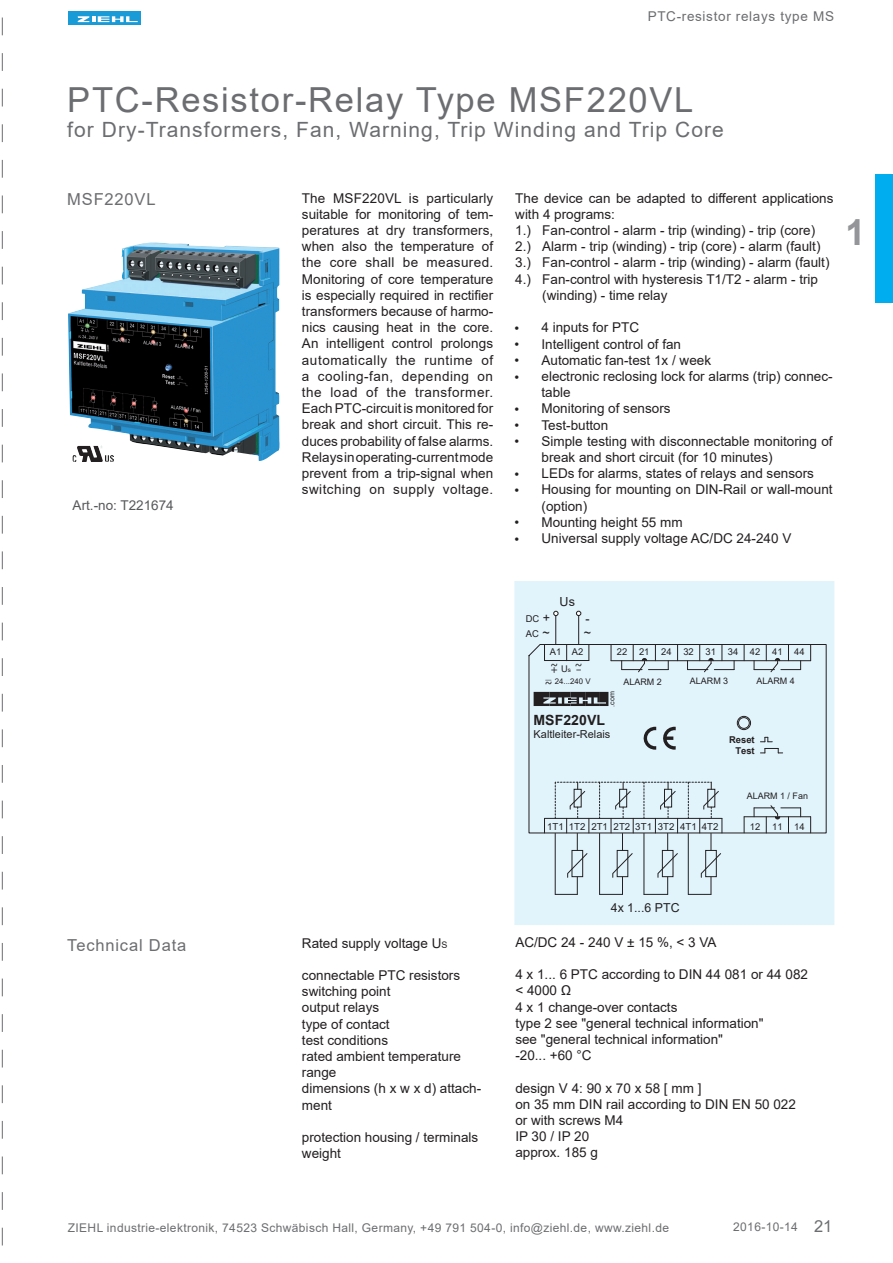
<style>
.page{position:relative;width:893px;height:1263px;background:#fff}
.page>*{position:absolute;margin:0;border:0;box-sizing:border-box;transform-origin:0 0}
.t1{font:700 36px "Arial";color:#939598}
.t2{font:34.5px "Arial";letter-spacing:.05em;color:#6c6d70}
.t3{font:21px "Arial";letter-spacing:.05em;color:#6c6d70}
.t4{font:16.5px "Arial";letter-spacing:.05em;color:#6c6d70}
.t5{font:700 14.1px "Arial";letter-spacing:.005em;color:#231f20}
.t6{font:13.5px/16.2px "Arial";color:#231f20}
.t7{font:13.5px "Arial";letter-spacing:.05em;color:#6c6d70}
.t8{font:13.5px "Arial";color:#57585a}
.t9{font:12.45px/14.4px "Arial";color:#231f20}
.t10{font:12.3px "Arial";color:#231f20}
.t11{font:12px "Arial";letter-spacing:.03em;color:#6c6d70}
.t12{font:10.95px "Arial";letter-spacing:.005em;color:#231f20}
.t13{font:9.6px "Arial";letter-spacing:.005em;color:#231f20}
.t14{font:9.45px/14.4px "Arial";letter-spacing:.005em;color:#231f20}
.t15{font:700 9.45px/11.1px "Arial";letter-spacing:.005em;color:#231f20;text-align:right}
.t16{font:9.45px/7.1px "Verdana";color:#231f20}
.t17{font:9.3px "Verdana";color:#231f20}
.t18{font:9.3px "Arial";color:#231f20}
.t19{font:9px "Arial";letter-spacing:.005em;color:#231f20}
.t20{font:7.8px "Arial";color:#231f20}
.t21{font:7.2px "Arial";color:#231f20}
.s1{font-size:12.45px}
.s2{font-size:6.3px}
.s3{font-family:"Verdana"}
.s4{font-size:9px}
</style>
<div class="page">
<div style="left:68px;top:11px;width:72px;height:14px;background:#199bd8"></div>
<svg style="left:78px;top:16px;width:60px;height:6px"></svg>
<svg style="left:2px;top:17px;width:1px;height:1229px"></svg>
<div style="left:514px;top:581px;width:320px;height:344px;background:#e1f4fc;border:1px solid #e1f4fc"></div>
<img style="left:68px;top:242px;width:212px;height:219px">
<svg style="left:528px;top:644px;width:298px;height:189px"></svg>
<div style="left:737px;top:716px;width:14px;height:14px;border:1px solid #231f20;border-radius:50%"></div>
<svg style="left:760px;top:737px;width:12px;height:5px"></svg>
<svg style="left:760px;top:748px;width:23px;height:6px"></svg>
<svg style="left:544px;top:644px;width:1px;height:16px"></svg>
<svg style="left:588px;top:644px;width:1px;height:16px"></svg>
<hr style="left:544px;top:660px;width:45px;height:1px;background:#231f20">
<svg style="left:611px;top:645px;width:1px;height:15px"></svg>
<svg style="left:677px;top:644px;width:1px;height:16px"></svg>
<svg style="left:744px;top:645px;width:1px;height:15px"></svg>
<hr style="left:611px;top:660px;width:200px;height:1px;background:#231f20">
<svg style="left:621px;top:644px;width:48px;height:28px"></svg>
<svg style="left:687px;top:644px;width:48px;height:28px"></svg>
<svg style="left:566px;top:644px;width:1px;height:16px"></svg>
<svg style="left:810px;top:645px;width:1px;height:15px"></svg>
<svg style="left:754px;top:644px;width:47px;height:28px"></svg>
<hr style="left:544px;top:818px;width:178px;height:1px;background:#231f20">
<svg style="left:544px;top:819px;width:1px;height:14px"></svg>
<svg style="left:744px;top:817px;width:1px;height:16px"></svg>
<svg style="left:810px;top:817px;width:1px;height:16px"></svg>
<svg style="left:754px;top:805px;width:47px;height:28px"></svg>
<hr style="left:744px;top:816px;width:67px;height:1px;background:#231f20">
<div style="left:738px;top:717px;width:11px;height:11px;border:1px solid #231f20;border-radius:50%"></div>
<svg style="left:640px;top:726px;width:36px;height:24px"></svg>
<svg style="left:576px;top:611px;width:5px;height:33px"></svg>
<svg style="left:553px;top:611px;width:5px;height:33px"></svg>
<svg style="left:555px;top:782px;width:168px;height:113px"></svg>
<div style="left:876px;top:174px;width:17px;height:128px;background:#00aeef"></div>
<img style="left:73px;top:446px;width:41px;height:16px">
<p class="t7" style="left:648px;top:7px;width:188px">PTC-resistor relays type MS</p>
<h2 class="t2" style="left:67px;top:76px;width:628px">PTC-Resistor-Relay Type MSF220VL</h2>
<h3 class="t3" style="left:67px;top:115px;width:658px">for Dry-Transformers, Fan, Warning, Trip Winding and Trip Core</h3>
<p class="t4" style="left:67px;top:188px;width:90px">MSF220VL</p>
<p class="t6" style="left:302px;top:190px;width:193px;text-align:justify">The MSF220VL is particularly suitable for monitoring of tem&shy;peratures at dry transformers, when also the temperature of the core shall be measured.<br>Monitoring of core temperature is especially required in rectifier transformers because of harmo&shy;nics causing heat in the core.<br>An intelligent control prolongs automatically the runtime of a cooling-fan, depending on the load of the transformer.<br>Each PTC-circuit is monitored for break and short circuit. This re&shy;duces probability of false alarms.<br>Relays in operating-current mode prevent from a trip-signal when switching on supply voltage.</p>
<p class="t6" style="left:515px;top:190px;width:320px">The device can be adapted to different applications</p>
<p class="t6" style="left:515px;top:206px;width:101px">with 4 programs:</p>
<p class="t6" style="left:515px;top:222px;width:302px">1.) Fan-control - alarm - trip (winding) - trip (core)</p>
<p class="t6" style="left:515px;top:238px;width:307px">2.) Alarm - trip (winding) - trip (core) - alarm (fault)</p>
<p class="t6" style="left:515px;top:254px;width:316px">3.) Fan-control - alarm - trip (winding) - alarm (fault)</p>
<p class="t6" style="left:515px;top:271px;width:304px">4.) Fan-control with hysteresis T1/T2 - alarm - trip</p>
<p class="t6" style="left:542px;top:287px;width:127px">(winding) - time relay</p>
<p class="t6" style="left:514px;top:320px;width:6px;text-align:justify">• • • •</p>
<p class="t6" style="left:514px;top:401px;width:6px;text-align:justify">• • •</p>
<p class="t6" style="left:514px;top:466px;width:6px">• •</p>
<p class="t6" style="left:514px;top:514px;width:6px">• •</p>
<p class="t6" style="left:541px;top:319px;width:293px">4 inputs for PTC<br>Intelligent control of fan<br>Automatic fan-test 1x / week<br>electronic reclosing lock for alarms (trip) connec&shy;table<br>Monitoring of sensors<br>Test-button<br>Simple testing with disconnectable monitoring of break and short circuit (for 10 minutes)<br>LEDs for alarms, states of relays and sensors<br>Housing for mounting on DIN-Rail or wall-mount (option)<br>Mounting height 55 mm<br>Universal supply voltage AC/DC 24-240 V</p>
<p class="t8" style="left:73px;top:496px;width:103px">Art.-no: T221674</p>
<h1 class="t1" style="left:846px;top:207px;width:22px">1</h1>
<p class="t9" style="left:560px;top:594px;width:17px">Us</p>
<p class="t14" style="left:526px;top:612px;width:26px">DC <span class="s1">+<br></span>AC <span class="s1">~</span></p>
<p class="t9" style="left:584px;top:611px;width:9px">- ~</p>
<p class="t14" style="left:550px;top:644px;width:35px">A1 A2</p>
<p class="t14" style="left:617px;top:644px;width:34px">22 21</p>
<p class="t14" style="left:661px;top:644px;width:56px">24 32 31</p>
<p class="t14" style="left:728px;top:644px;width:56px">34 42 41</p>
<p class="t14" style="left:794px;top:644px;width:12px">44</p>
<p class="t19" style="left:690px;top:675px;width:40px">ALARM 3</p>
<p class="t19" style="left:756px;top:675px;width:40px">ALARM 4</p>
<p class="t17" style="left:551px;top:659px;width:9px">~</p>
<p class="t17" style="left:551px;top:663px;width:9px">+</p>
<p class="t17" style="left:575px;top:659px;width:9px">~</p>
<p class="t18" style="left:561px;top:662px;width:22px">U<span class="s2">s</span> <span class="s3">–</span></p>
<p class="t20" style="left:555px;top:676px;width:37px">24...240 V</p>
<p class="t19" style="left:623px;top:675px;width:40px">ALARM 2</p>
<p class="t16" style="left:545px;top:672px;width:9px">_ ~</p>
<p class="t21" style="left:607px;top:707px;width:17px;rotate:-90deg">.com</p>
<p class="t5" style="left:534px;top:710px;width:73px">MSF220VL</p>
<p class="t12" style="left:534px;top:726px;width:78px">Kaltleiter-Relais</p>
<p class="t15" style="left:729px;top:734px;width:27px">Reset<br>Test</p>
<p class="t19" style="left:747px;top:790px;width:63px">ALARM 1 / Fan</p>
<p class="t13" style="left:547px;top:820px;width:173px">1T1 1T2 2T1 2T2 3T1 3T2 4T1 4T2</p>
<p class="t14" style="left:750px;top:819px;width:34px">12 11</p>
<p class="t14" style="left:794px;top:819px;width:12px">14</p>
<p class="t4" style="left:67px;top:934px;width:120px">Technical Data</p>
<p class="t6" style="left:302px;top:935px;width:147px">Rated supply voltage U<span class="s4">S</span></p>
<p class="t6" style="left:302px;top:967px;width:181px">connectable PTC resistors switching point<br>output relays<br>type of contact<br>test conditions<br>rated ambient temperature range<br>dimensions (h x w x d) attach&shy;ment</p>
<p class="t6" style="left:302px;top:1129px;width:178px">protection housing / terminals weight</p>
<p class="t10" style="left:611px;top:899px;width:70px">4x 1...6 PTC</p>
<p class="t6" style="left:515px;top:934px;width:203px">AC/DC 24 - 240 V ± 15 %, &lt; 3 VA</p>
<p class="t6" style="left:515px;top:966px;width:294px">4 x 1... 6 PTC according to DIN 44 081 or 44 082 &lt; 4000 Ω<br>4 x 1 change-over contacts<br>type 2 see "general technical information"<br>see "general technical information"<br>-20... +60 °C</p>
<p class="t6" style="left:515px;top:1080px;width:282px">design V 4: 90 x 70 x 58 [ mm ]<br>on 35 mm DIN rail according to DIN EN 50 022 or with screws M4<br>IP 30 / IP 20<br>approx. 185 g</p>
<p class="t11" style="left:68px;top:1219px;width:603px">ZIEHL industrie-elektronik, 74523 Schwäbisch Hall, Germany, +49 791 504-0, info@ziehl.de, www.ziehl.de</p>
<p class="t4" style="left:814px;top:1215px;width:20px">21</p>
<p class="t11" style="left:733px;top:1219px;width:66px">2016-10-14</p>
</div>
